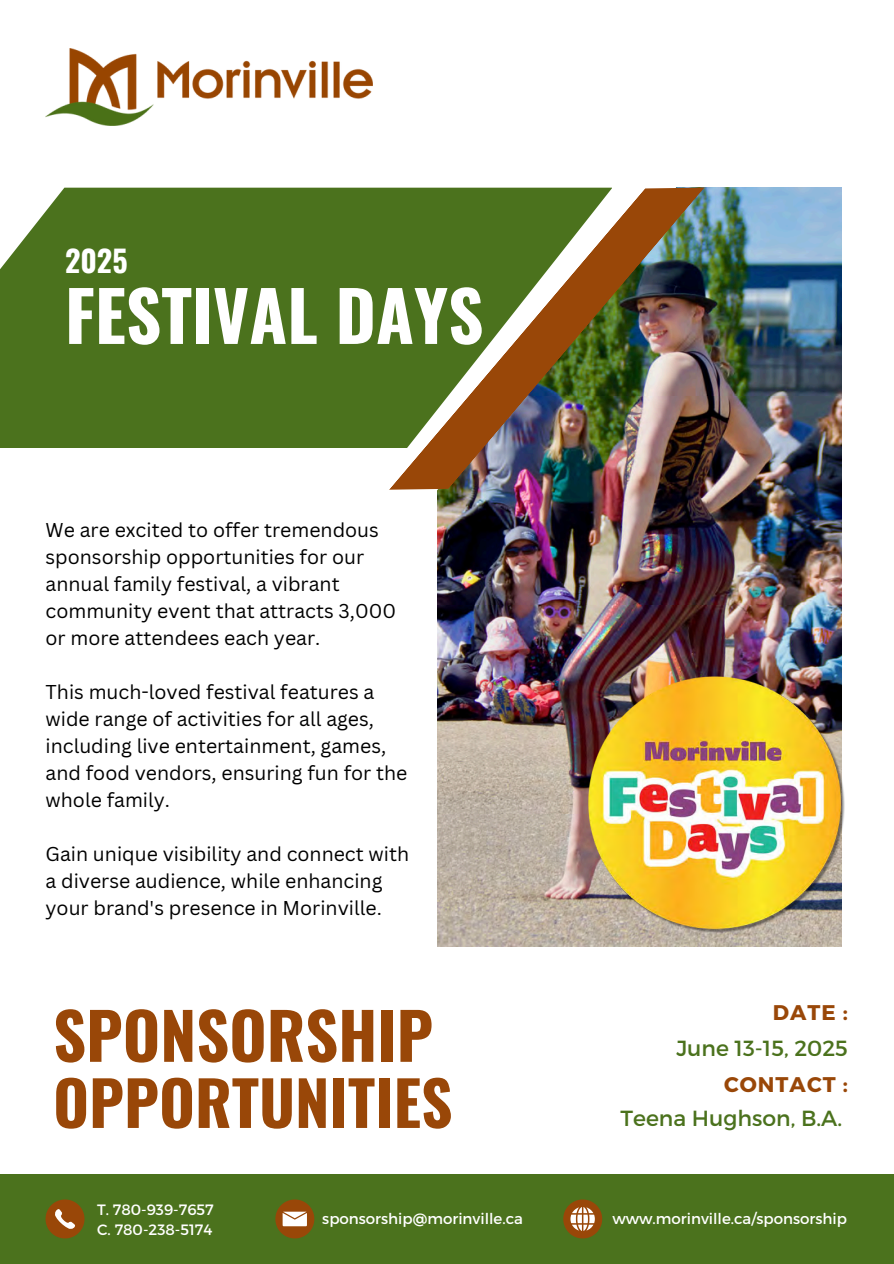
<style>
.page{position:relative;width:894px;height:1264px;background:#fff}
.page>*{position:absolute;margin:0;border:0;box-sizing:border-box;transform-origin:0 0}
.t1{font:700 69px "Oswald";color:#fff}
.t2{font:700 64.05px "Oswald";color:#994708}
.t3{font:700 61.2px "Oswald";color:#994708}
.t4{font:700 30px "Oswald";color:#fff}
.t5{font:21.9px "Montserrat";color:#4b721d}
.t6{font:700 21.15px "Montserrat";letter-spacing:.05em;color:#994708}
.t7{font:19.5px/27px "Canva Sans";color:#000}
.t8{font:15px/20.2px "Montserrat";color:#fff}
</style>
<div class="page">
<img style="left:437px;top:188px;width:404px;height:758px">
<img style="left:64px;top:187px;width:611px;height:706px">
<div style="left:0;top:188px;width:389px;height:260px;background:#4b721d"></div>
<div style="left:0;top:1174px;width:893px;height:89px;background:#4b721d"></div>
<svg style="left:275px;top:1199px;width:39px;height:39px"></svg>
<svg style="left:563px;top:1199px;width:39px;height:39px"></svg>
<svg style="left:46px;top:1199px;width:38px;height:39px"></svg>
<img style="left:46px;top:48px;width:326px;height:78px">
<img style="left:389px;top:188px;width:315px;height:301px">
<img style="left:577px;top:675px;width:268px;height:259px">
<p class="t4" style="left:65px;top:237px;width:64px">2025</p>
<p class="t1" style="left:65px;top:261px;width:420px">FESTIVAL DAYS</p>
<h4 class="t7" style="left:46px;top:515px;width:352px">We are excited to offer tremendous sponsorship opportunities for our annual family festival, a vibrant community event that attracts 3,000 or more attendees each year.</h4>
<h3 class="t7" style="left:46px;top:677px;width:363px">This much-loved festival features a wide range of activities for all ages, including live entertainment, games, and food vendors, ensuring fun for the whole family.</h3>
<h4 class="t7" style="left:46px;top:839px;width:365px">Gain unique visibility and connect with a diverse audience, while enhancing your brand's presence in Morinville.</h4>
<h5 class="t6" style="left:772px;top:998px;width:77px">DATE :</h5>
<h5 class="t2" style="left:53px;top:985px;width:381px">SPONSORSHIP</h5>
<h5 class="t3" style="left:53px;top:1054px;width:401px">OPPORTUNITIES</h5>
<p class="t6" style="left:723px;top:1070px;width:125px">CONTACT :</p>
<h3 class="t5" style="left:676px;top:1033px;width:173px">June 13-15, 2025</h3>
<h2 class="t5" style="left:620px;top:1103px;width:223px">Teena Hughson, B.A.</h2>
<h5 class="t8" style="left:97px;top:1198px;width:118px">T. 780-939-7657<br>C. 780-238-5174</h5>
<p class="t8" style="left:322px;top:1207px;width:202px">sponsorship@morinville.ca</p>
<h1 class="t8" style="left:612px;top:1207px;width:236px">www.morinville.ca/sponsorship</h1>
</div>
